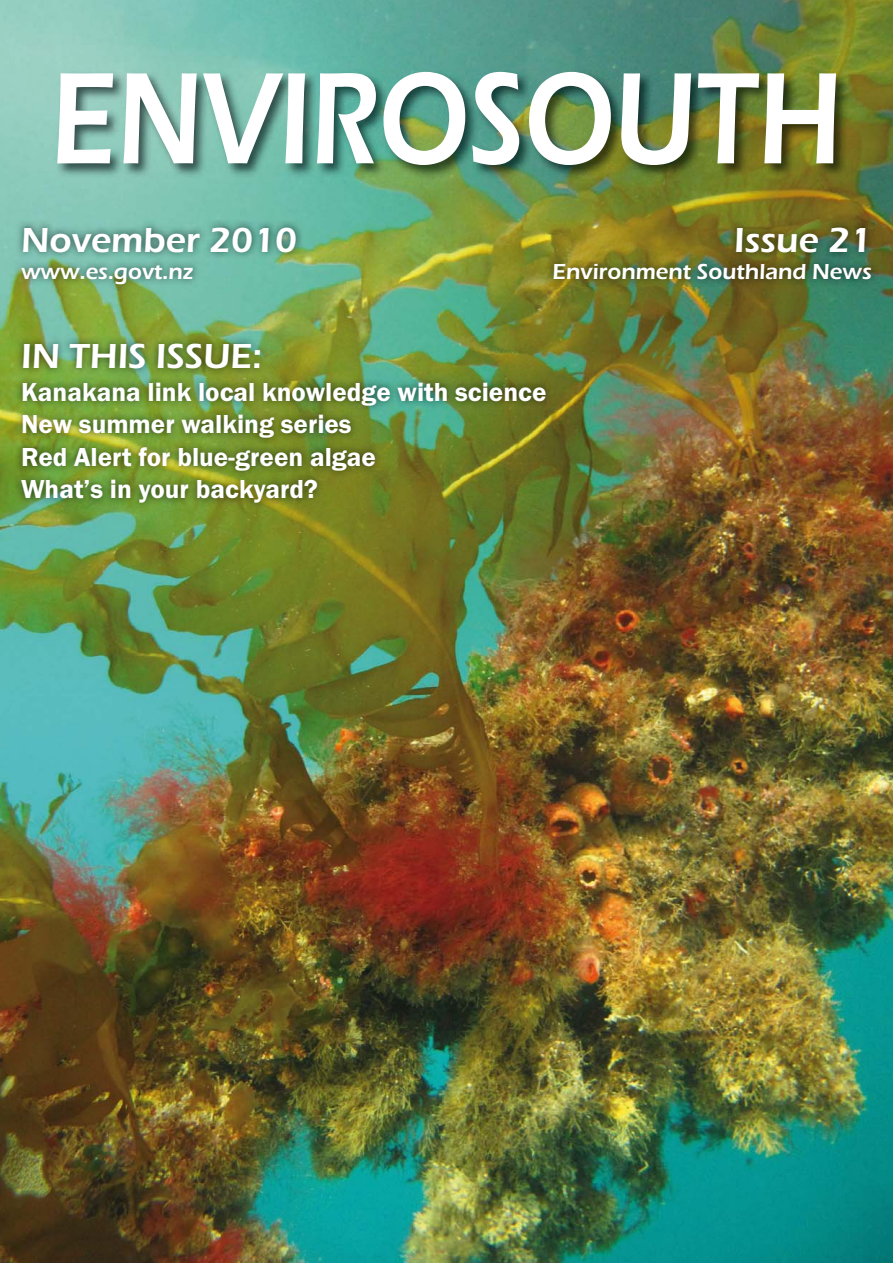
<style>
.page{position:relative;width:893px;height:1263px;background:#fff}
.page>*{position:absolute;margin:0;border:0;box-sizing:border-box;transform-origin:0 0}
.t1{font:600 135px "Eras ITC";color:#fff;scale:.8 1}
.t2{font:600 36px "Eras ITC";color:#fff}
.t3{font:600 27px/32.4px "Franklin Gothic";color:#fff}
.t4{font:600 22.5px "Eras ITC";color:#fff}
</style>
<div class="page">
<img style="left:0;top:0;width:892px;height:1263px">
<img style="left:55px;top:69px;width:794px;height:110px">
<img style="left:13px;top:219px;width:289px;height:73px">
<img style="left:13px;top:336px;width:540px;height:174px">
<img style="left:545px;top:219px;width:333px;height:68px">
<h1 class="t1" style="left:51px;top:73px;width:989px">ENVIROSOUTH</h1>
<h2 class="t2" style="left:21px;top:228px;width:277px">November 2010</h2>
<p class="t4" style="left:21px;top:264px;width:174px">www.es.govt.nz</p>
<h2 class="t2" style="left:734px;top:228px;width:139px">Issue 21</h2>
<p class="t4" style="left:552px;top:264px;width:321px">Environment Southland News</p>
<h2 class="t2" style="left:21px;top:344px;width:242px">IN THIS ISSUE:</h2>
<p class="t3" style="left:21px;top:378px;width:527px">Kanakana link local knowledge with science<br>New summer walking series<br>Red Alert for blue-green algae<br>What’s in your backyard?</p>
</div>
